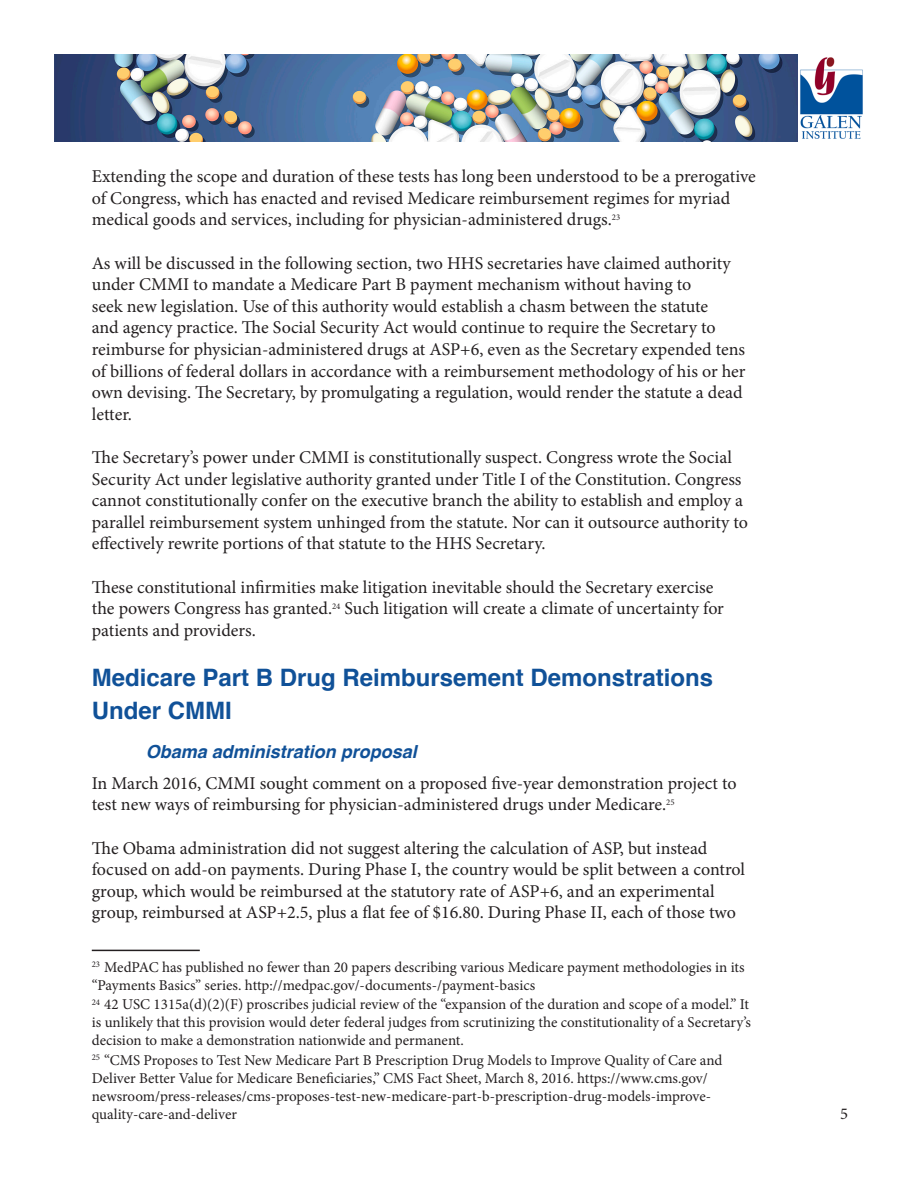
<style>
.page{position:relative;width:918px;height:1188px;background:#fff}
.page>*{position:absolute;margin:0;border:0;box-sizing:border-box;transform-origin:0 0}
.Main_Heading{font:700 24px/32.4px "Helvetica";color:#105198}
.t1{font:18px/21.6px "Minion Pro";color:#231f20}
.Sub_Main_Heading{font:italic 700 18px "Helvetica";color:#105198}
.t2{font:16.5px "Minion Pro";color:#231f20}
.t3{font:15px/18px "Minion Pro";color:#231f20}
</style>
<div class="page">
<img style="left:54px;top:54px;width:744px;height:88px">
<img style="left:800px;top:57px;width:63px;height:82px">
<hr style="left:92px;top:950px;width:108px;height:1px;background:#231f20">
<p class="t1" style="left:92px;top:166px;width:666px">Extending the scope and duration of these tests has long been understood to be a prerogative of Congress, which has enacted and revised Medicare reimbursement regimes for myriad medical goods and services, including for physician-administered drugs.<sup>23</sup></p>
<p class="t1" style="left:92px;top:252px;width:655px">As will be discussed in the following section, two HHS secretaries have claimed authority under CMMI to mandate a Medicare Part B payment mechanism without having to<br>seek new legislation. Use of this authority would establish a chasm between the statute<br>and agency practice. The Social Security Act would continue to require the Secretary to reimburse for physician-administered drugs at ASP+6, even as the Secretary expended tens of billions of federal dollars in accordance with a reimbursement methodology of his or her own devising. The Secretary, by promulgating a regulation, would render the statute a dead letter.</p>
<p class="t1" style="left:92px;top:447px;width:658px">The Secretary’s power under CMMI is constitutionally suspect. Congress wrote the Social Security Act under legislative authority granted under Title I of the Constitution. Congress cannot constitutionally confer on the executive branch the ability to establish and employ a parallel reimbursement system unhinged from the statute. Nor can it outsource authority to effectively rewrite portions of that statute to the HHS Secretary.</p>
<p class="t1" style="left:92px;top:576px;width:634px">These constitutional infirmities make litigation inevitable should the Secretary exercise the powers Congress has granted.<sup>24</sup> Such litigation will create a climate of uncertainty for patients and providers.</p>
<p class="Main_Heading" style="left:92px;top:662px;width:623px">Medicare Part B Drug Reimbursement Demonstrations<br>Under CMMI</p>
<p class="Sub_Main_Heading" style="left:146px;top:737px;width:273px">Obama administration proposal</p>
<p class="t1" style="left:92px;top:772px;width:646px">In March 2016, CMMI sought comment on a proposed five-year demonstration project to test new ways of reimbursing for physician-administered drugs under Medicare.<sup>25</sup></p>
<p class="t1" style="left:92px;top:837px;width:655px">The Obama administration did not suggest altering the calculation of ASP, but instead focused on add-on payments. During Phase I, the country would be split between a control group, which would be reimbursed at the statutory rate of ASP+6, and an experimental group, reimbursed at ASP+2.5, plus a flat fee of $16.80. During Phase II, each of those two</p>
<p class="t3" style="left:92px;top:958px;width:654px"><sup>23</sup> MedPAC has published no fewer than 20 papers describing various Medicare payment methodologies in its “Payments Basics” series. http://medpac.gov/-documents-/payment-basics</p>
<p class="t3" style="left:92px;top:996px;width:661px;text-align:justify"><sup>24</sup> 42 USC 1315a(d)(2)(F) proscribes judicial review of the “expansion of the duration and scope of a model.” It is unlikely that this provision would deter federal judges from scrutinizing the constitutionality of a Secretary’s decision to make a demonstration nationwide and permanent.</p>
<p class="t3" style="left:92px;top:1051px;width:632px"><sup>25</sup> “CMS Proposes to Test New Medicare Part B Prescription Drug Models to Improve Quality of Care and Deliver Better Value for Medicare Beneficiaries,” CMS Fact Sheet, March 8, 2016. https://www.cms.gov/ newsroom/press-releases/cms-proposes-test-new-medicare-part-b-prescription-drug-models-improve&shy;quality-care-and-deliver</p>
<p class="t2" style="left:840px;top:1102px;width:9px">5</p>
</div>
